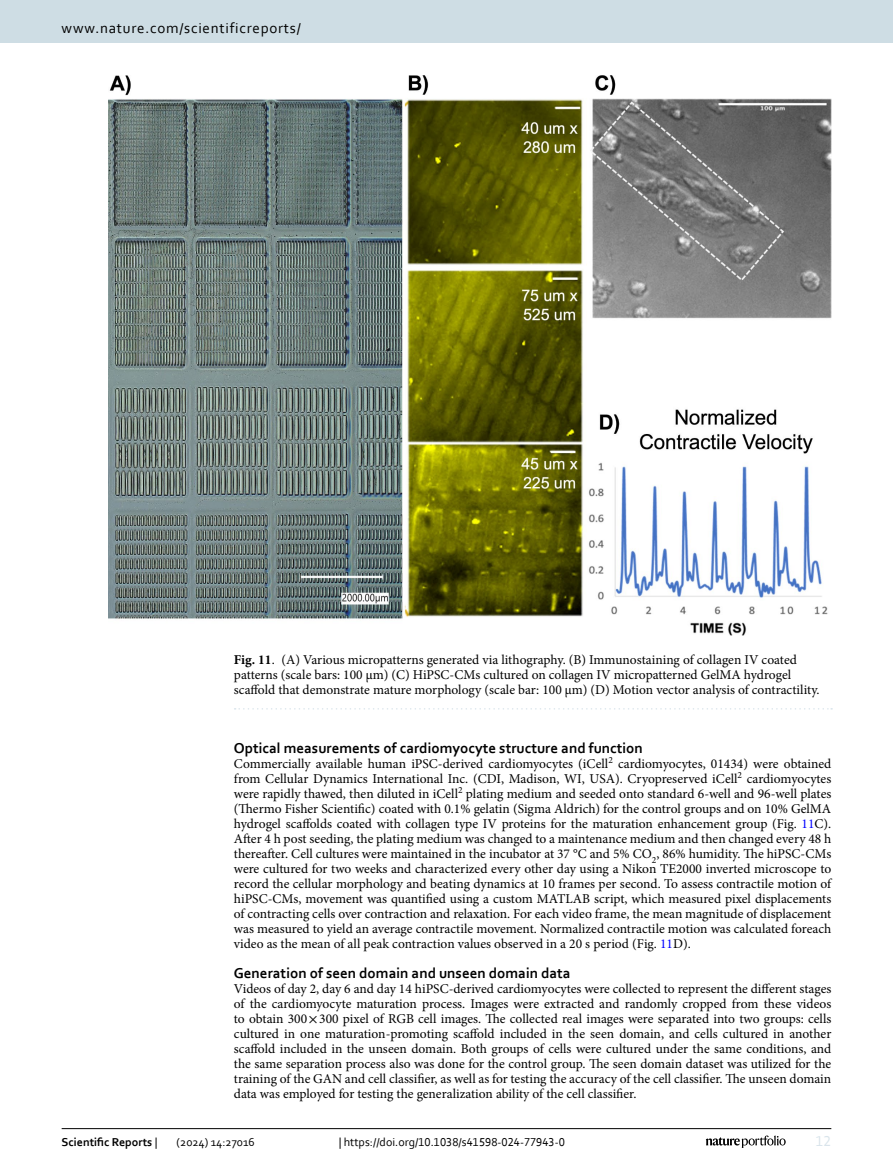
<style>
.page{position:relative;width:893px;height:1174px;background:#fff}
.page>*{position:absolute;margin:0;border:0;box-sizing:border-box;transform-origin:0 0}
.Head_2{font:700 15px "Corbel";color:#000}
.t1{font:15px "Corbel";letter-spacing:.05em;color:#000}
.t2{font:15px "Corbel";color:#d9e4eb}
.Body_Text{font:13.5px/15px "Minion Pro";color:#000;text-align:justify}
.Figure_Caption{font:13.5px/15px "Minion Pro";color:#000}
.t3{font:12px "Corbel";color:#000}
.t4{font:700 12px "Corbel";color:#000}
.s1{font-weight:700}
.s2{color:#00f}
.s3{font-family:"STIX"}
.s4{font-weight:400}
</style>
<div class="page">
<img style="left:108px;top:76px;width:723px;height:560px">
<svg style="left:235px;top:708px;width:597px;height:1px"></svg>
<hr style="left:62px;top:1128px;width:769px;height:1px;background:#000">
<svg style="left:706px;top:1135px;width:80px;height:12px"></svg>
<div style="left:0;top:0;width:893px;height:43px;background:#cedde4"></div>
<p class="t1" style="left:62px;top:18px;width:241px">www.nature.com/scientificreports/</p>
<p class="Figure_Caption" style="left:234px;top:652px;width:587px"><span class="s1">Fig. 11</span>. (A) Various micropatterns generated via lithography. (B) Immunostaining of collagen IV coated patterns (scale bars: 100 μm) (C) HiPSC-CMs cultured on collagen IV micropatterned GelMA hydrogel scaffold that demonstrate mature morphology (scale bar: 100 μm) (D) Motion vector analysis of contractility.</p>
<p class="Head_2" style="left:234px;top:738px;width:411px">Optical measurements of cardiomyocyte structure and function</p>
<p class="Body_Text" style="left:234px;top:756px;width:599px">Commercially available human iPSC-derived cardiomyocytes (iCell<sup>2</sup> cardiomyocytes, 01434) were obtained from Cellular Dynamics International Inc. (CDI, Madison, WI, USA). Cryopreserved iCell<sup>2</sup> cardiomyocytes were rapidly thawed, then diluted in iCell<sup>2</sup> plating medium and seeded onto standard 6-well and 96-well plates (Thermo Fisher Scientific) coated with 0.1% gelatin (Sigma Aldrich) for the control groups and on 10% GelMA hydrogel scaffolds coated with collagen type IV proteins for the maturation enhancement group (Fig. <span class="s2">11</span>C).<br>After 4 h post seeding, the plating medium was changed to a maintenance medium and then changed every 48 h thereafter. Cell cultures were maintained in the incubator at 37 °C and 5% CO<sub>2</sub>, 86% humidity. The hiPSC-CMs were cultured for two weeks and characterized every other day using a Nikon TE2000 inverted microscope to record the cellular morphology and beating dynamics at 10 frames per second. To assess contractile motion of hiPSC-CMs, movement was quantified using a custom MATLAB script, which measured pixel displacements of contracting cells over contraction and relaxation. For each video frame, the mean magnitude of displacement was measured to yield an average contractile movement. Normalized contractile motion was calculated foreach video as the mean of all peak contraction values observed in a 20 s period (Fig. <span class="s2">11</span>D).</p>
<p class="Head_2" style="left:234px;top:963px;width:338px">Generation of seen domain and unseen domain data</p>
<p class="Body_Text" style="left:234px;top:981px;width:599px">Videos of day 2, day 6 and day 14 hiPSC-derived cardiomyocytes were collected to represent the different stages of the cardiomyocyte maturation process. Images were extracted and randomly cropped from these videos to obtain 300<span class="s3">×</span>300 pixel of RGB cell images. The collected real images were separated into two groups: cells cultured in one maturation-promoting scaffold included in the seen domain, and cells cultured in another scaffold included in the unseen domain. Both groups of cells were cultured under the same conditions, and the same separation process also was done for the control group. The seen domain dataset was utilized for the training of the GAN and cell classifier, as well as for testing the accuracy of the cell classifier. The unseen domain data was employed for testing the generalization ability of the cell classifier.</p>
<p class="t4" style="left:62px;top:1134px;width:97px">Scientific Reports <span class="s4">|</span></p>
<p class="t3" style="left:177px;top:1134px;width:80px">(2024) 14:27016</p>
<p class="t3" style="left:339px;top:1134px;width:228px">| https://doi.org/10.1038/s41598-024-77943-0</p>
<p class="t2" style="left:816px;top:1132px;width:17px">12</p>
</div>
